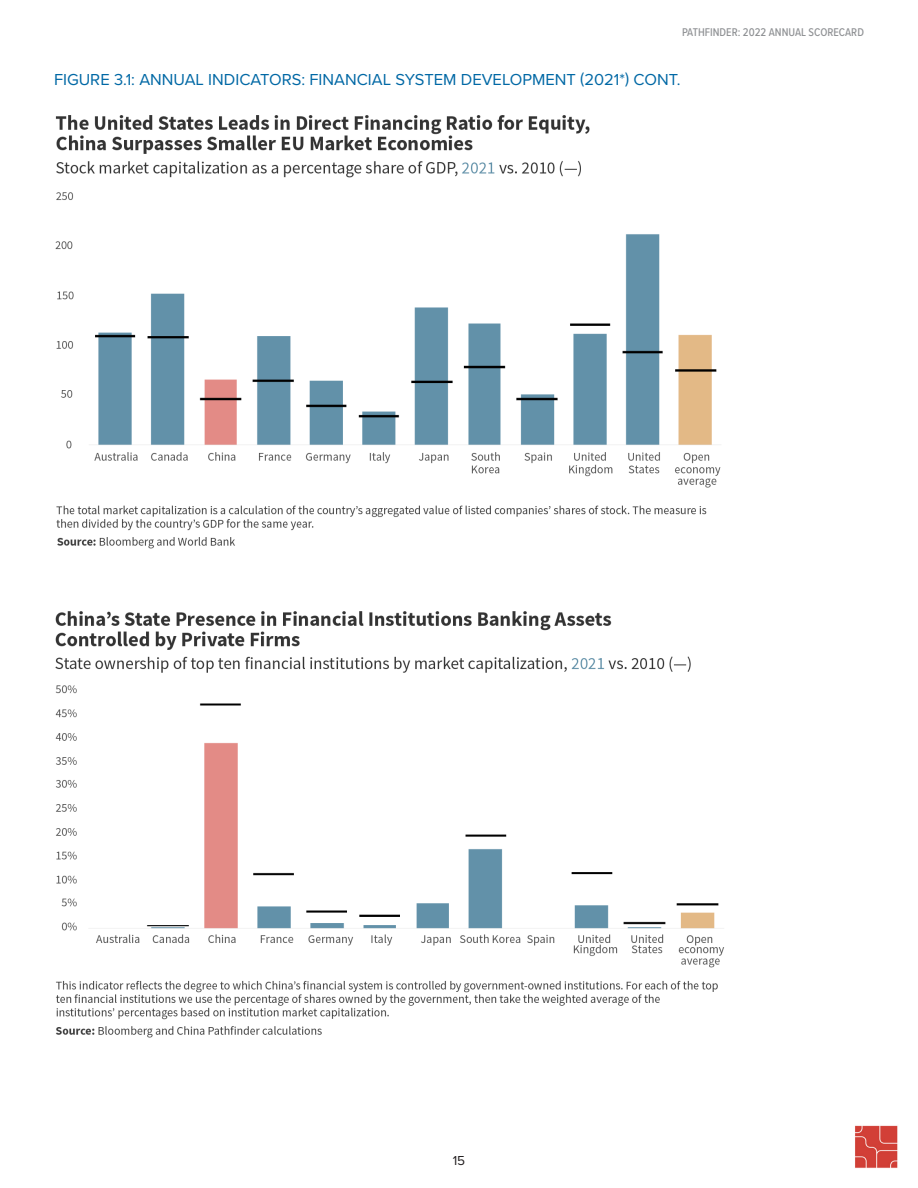
<style>
.page{position:relative;width:918px;height:1188px;background:#fff}
.page>*{position:absolute;margin:0;border:0;box-sizing:border-box;transform-origin:0 0}
.t1{font:16.5px "Proxima Nova";color:#0068a5}
.t2{font:13.5px "Proxima Nova";color:#231f20}
.t3{font:500 11.7px "Proxima Nova Cond";color:#8f9194}
</style>
<div class="page">
<img style="left:855px;top:1125px;width:43px;height:43px">
<img style="left:55px;top:115px;width:666px;height:434px">
<img style="left:55px;top:611px;width:669px;height:427px">
<p class="t3" style="left:682px;top:23px;width:183px">PATHFINDER: 2022 ANNUAL SCORECARD</p>
<p class="t1" style="left:54px;top:67px;width:628px">FIGURE 3.1: ANNUAL INDICATORS: FINANCIAL SYSTEM DEVELOPMENT (2021*) CONT.</p>
<p class="t2" style="left:453px;top:1150px;width:14px">15</p>
</div>
